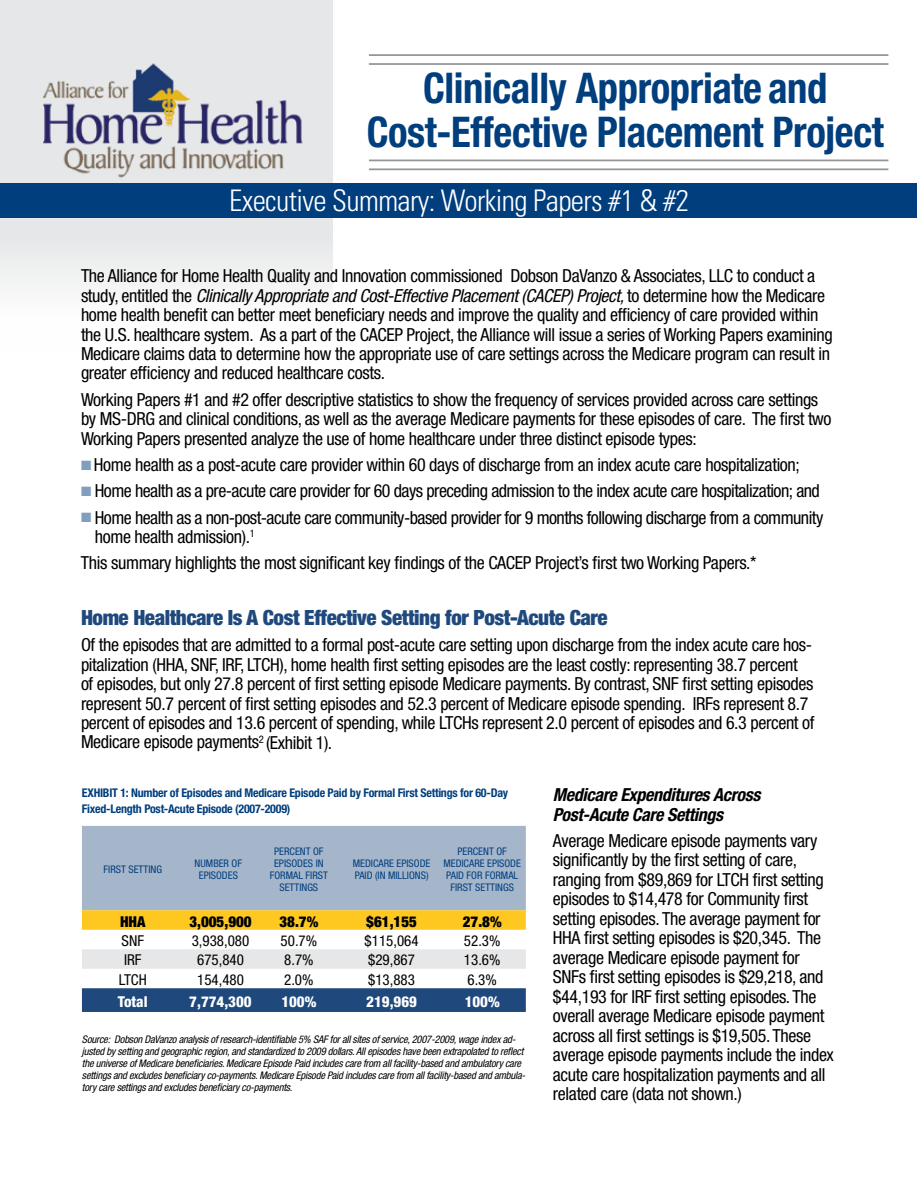
<style>
.page{position:relative;width:918px;height:1188px;background:#fff}
.page>*{position:absolute;margin:0;border:0;box-sizing:border-box;transform-origin:0 0}
.t1{font:700 condensed 42.3px/44.1px "Helvetica Neue";letter-spacing:-.01em;color:#013e7d;text-align:center;scale:.96 1}
.t2{font:300 condensed 29.7px "Univers";letter-spacing:-.02em;color:#fff}
.t3{font:900 condensed 21px "Helvetica Neue";letter-spacing:-.02em;color:#1f497d}
.t4{font:condensed 18px/19.5px "Helvetica Neue";letter-spacing:-.02em;color:#000}
.t5{font:italic 700 condensed 18px/19.5px "Helvetica Neue";letter-spacing:-.02em;color:#000}
.t6{font:condensed 15px "Helvetica Neue";color:#000}
.t7{font:900 condensed 15px "Helvetica Neue";color:#000}
.t8{font:800 condensed 15px "Helvetica Neue";color:#fff}
.t9{font:700 condensed 12px/16.5px "Helvetica Neue";letter-spacing:-.02em;color:#013e7d}
.t10{font:italic condensed 10.5px/12px "Helvetica Neue";letter-spacing:-.02em;color:#000}
.t11{font:condensed 10.5px/12px "Helvetica Neue";color:#013e7d;text-align:center}
.s1{font-style:italic}
</style>
<div class="page">
<svg style="left:1px;top:1px;width:332px;height:286px;background:#e8e9ea"></svg>
<img style="left:18px;top:60px;width:289px;height:122px">
<div style="left:1px;top:183px;width:916px;height:35px;background:#013e7d"></div>
<hr style="left:369px;top:168px;width:519px;height:2px;background:#939598">
<hr style="left:369px;top:63px;width:519px;height:2px;background:#939598">
<hr style="left:369px;top:54px;width:519px;height:2px;background:#939598">
<hr style="left:369px;top:160px;width:519px;height:1px;background:#939598">
<svg style="left:82px;top:826px;width:444px;height:104px;background:#b6b9ab"></svg>
<div style="left:82px;top:949px;width:444px;height:20px;background:#e6e7e8"></div>
<div style="left:82px;top:988px;width:444px;height:24px;background:#1f497d"></div>
<h1 class="t1" style="left:367px;top:65px;width:540px">Clinically Appropriate and<br>Cost-Effective Placement Project</h1>
<h2 class="t2" style="left:229px;top:183px;width:461px">Executive Summary: Working Papers #1 &amp; #2</h2>
<p class="t4" style="left:81px;top:266px;width:753px">The Alliance for Home Health Quality and Innovation commissioned Dobson DaVanzo &amp; Associates, LLC to conduct a study, entitled the <span class="s1">Clinically Appropriate and Cost-Effective Placement (CACEP) Project,</span> to determine how the Medicare home health benefit can better meet beneficiary needs and improve the quality and efficiency of care provided within the U.S. healthcare system. As a part of the CACEP Project, the Alliance will issue a series of Working Papers examining Medicare claims data to determine how the appropriate use of care settings across the Medicare program can result in greater efficiency and reduced healthcare costs.</p>
<p class="t4" style="left:81px;top:390px;width:752px">Working Papers #1 and #2 offer descriptive statistics to show the frequency of services provided across care settings by MS-DRG and clinical conditions, as well as the average Medicare payments for these episodes of care. The first two<br>Working Papers presented analyze the use of home healthcare under three distinct episode types:</p>
<p class="t4" style="left:94px;top:451px;width:731px;line-height:26.2px">Home health as a post-acute care provider within 60 days of discharge from an index acute care hospitalization;<br>Home health as a pre-acute care provider for 60 days preceding admission to the index acute care hospitalization; and<br>Home health as a non-post-acute care community-based provider for 9 months following discharge from a community</p>
<p class="t4" style="left:81px;top:523px;width:677px;line-height:26.2px;text-indent:14px">home health admission).<sup>1<br></sup>This summary highlights the most significant key findings of the CACEP Project’s first two Working Papers.*</p>
<p class="t3" style="left:81px;top:604px;width:528px">Home Healthcare Is A Cost Effective Setting for Post-Acute Care</p>
<p class="t4" style="left:81px;top:635px;width:735px">Of the episodes that are admitted to a formal post-acute care setting upon discharge from the index acute care hos&shy;pitalization (HHA, SNF, IRF, LTCH), home health first setting episodes are the least costly: representing 38.7 percent of episodes, but only 27.8 percent of first setting episode Medicare payments. By contrast, SNF first setting episodes represent 50.7 percent of first setting episodes and 52.3 percent of Medicare episode spending. IRFs represent 8.7 percent of episodes and 13.6 percent of spending, while LTCHs represent 2.0 percent of episodes and 6.3 percent of Medicare episode payments<sup>2</sup> (Exhibit 1).</p>
<p class="t5" style="left:553px;top:785px;width:209px">Medicare Expenditures Across<br>Post-Acute Care Settings</p>
<p class="t4" style="left:553px;top:831px;width:282px">Average Medicare episode payments vary significantly by the first setting of care, ranging from $89,869 for LTCH first setting episodes to $14,478 for Community first setting episodes. The average payment for HHA first setting episodes is $20,345. The average Medicare episode payment for SNFs first setting episodes is $29,218, and $44,193 for IRF first setting episodes. The overall average Medicare episode payment across all first settings is $19,505. These average episode payments include the index acute care hospitalization payments and all related care (data not shown.)</p>
<p class="t9" style="left:82px;top:784px;width:428px">EXHIBIT 1: Number of Episodes and Medicare Episode Paid by Formal First Settings for 60-Day<br>Fixed-Length Post-Acute Episode (2007-2009)</p>
<p class="t11" style="left:270px;top:845px;width:60px">PERCENT OF<br>EPISODES IN<br>FORMAL FIRST<br>SETTINGS</p>
<p class="t11" style="left:443px;top:845px;width:79px">PERCENT OF<br>MEDICARE EPISODE<br>PAID FOR FORMAL<br>FIRST SETTINGS</p>
<p class="t11" style="left:104px;top:863px;width:60px">FIRST SETTING</p>
<p class="t11" style="left:195px;top:857px;width:49px">NUMBER OF<br>EPISODES</p>
<p class="t11" style="left:353px;top:857px;width:79px;text-align:left">MEDICARE EPISODE<br>PAID (IN MILLIONS)</p>
<p class="t7" style="left:120px;top:912px;width:27px">HHA</p>
<p class="t7" style="left:189px;top:912px;width:64px">3,005,900</p>
<p class="t7" style="left:279px;top:912px;width:40px">38.7%</p>
<p class="t7" style="left:366px;top:912px;width:52px">$61,155</p>
<p class="t7" style="left:463px;top:912px;width:40px">27.8%</p>
<p class="t6" style="left:122px;top:932px;width:24px">SNF</p>
<p class="t6" style="left:192px;top:932px;width:59px">3,938,080</p>
<p class="t6" style="left:281px;top:932px;width:38px">50.7%</p>
<p class="t6" style="left:365px;top:932px;width:55px">$115,064</p>
<p class="t6" style="left:464px;top:932px;width:38px">52.3%</p>
<p class="t6" style="left:124px;top:951px;width:19px">IRF</p>
<p class="t6" style="left:197px;top:951px;width:48px">675,840</p>
<p class="t6" style="left:284px;top:951px;width:31px">8.7%</p>
<p class="t6" style="left:368px;top:951px;width:48px">$29,867</p>
<p class="t6" style="left:464px;top:951px;width:38px">13.6%</p>
<p class="t6" style="left:119px;top:971px;width:30px">LTCH</p>
<p class="t6" style="left:197px;top:971px;width:48px">154,480</p>
<p class="t6" style="left:284px;top:971px;width:31px">2.0%</p>
<p class="t6" style="left:368px;top:971px;width:48px">$13,883</p>
<p class="t6" style="left:468px;top:971px;width:31px">6.3%</p>
<p class="t8" style="left:118px;top:992px;width:31px">Total</p>
<p class="t8" style="left:189px;top:992px;width:64px">7,774,300</p>
<p class="t8" style="left:281px;top:992px;width:37px">100%</p>
<p class="t8" style="left:366px;top:992px;width:52px">219,969</p>
<p class="t8" style="left:465px;top:992px;width:37px">100%</p>
<p class="t10" style="left:82px;top:1034px;width:445px">Source: Dobson DaVanzo analysis of research-identifiable 5% SAF for all sites of service, 2007-2009, wage index ad&shy;justed by setting and geographic region, and standardized to 2009 dollars. All episodes have been extrapolated to reflect the universe of Medicare beneficiaries. Medicare Episode Paid includes care from all facility-based and ambulatory care settings and excludes beneficiary co-payments. Medicare Episode Paid includes care from all facility-based and ambula&shy;tory care settings and excludes beneficiary co-payments.</p>
</div>
